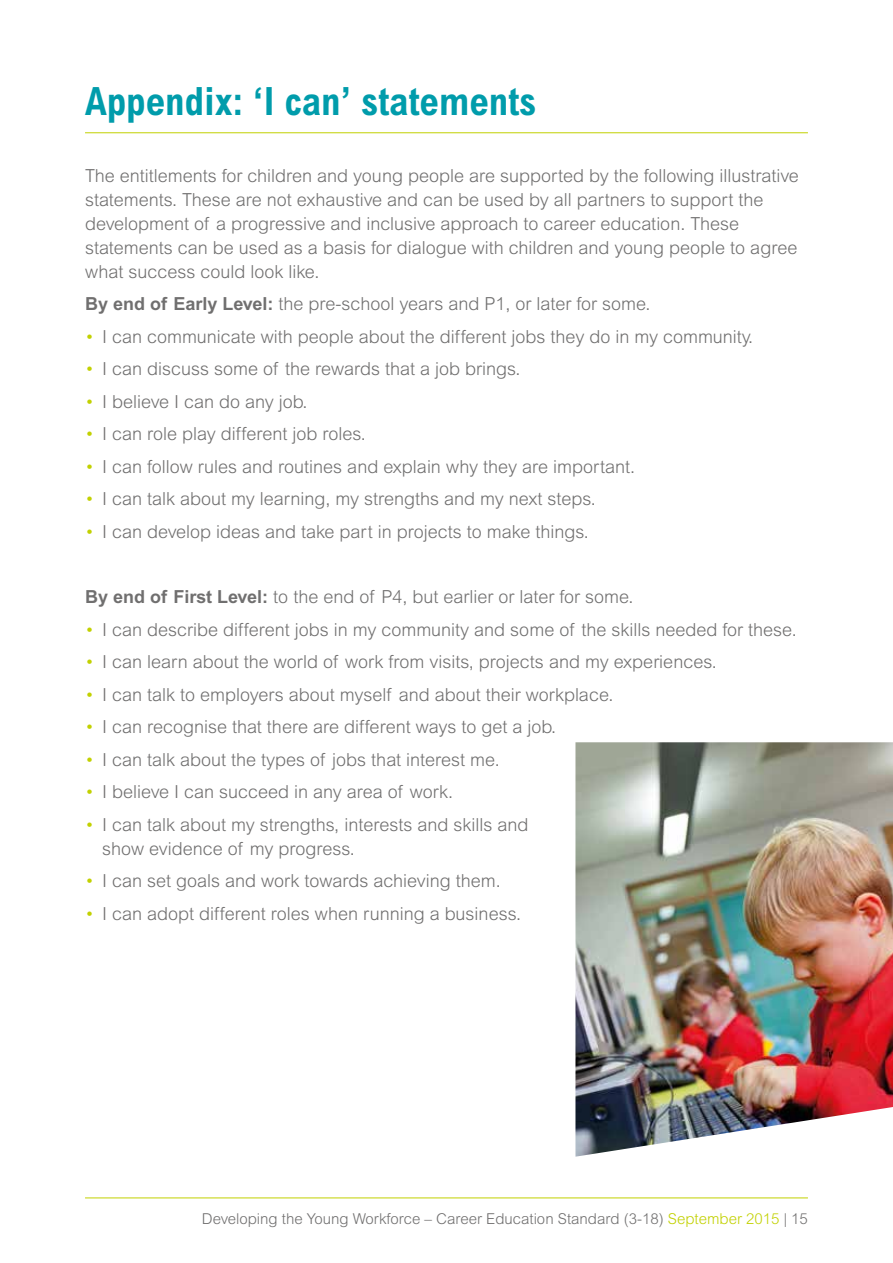
<style>
.page{position:relative;width:893px;height:1263px;background:#fff}
.page>*{position:absolute;margin:0;border:0;box-sizing:border-box;transform-origin:0 0}
.t1{font:700 condensed 39px "Arial";color:#009cab}
.t2{font:300 18px/24px "Arial";color:#706f6f}
.t3{font:300 15px "Arial";color:#706f6f}
.s1{font-weight:700}
.s2{color:#c2d100}
</style>
<div class="page">
<hr style="left:85px;top:1197px;width:723px;height:1px;background:#c2d100">
<hr style="left:85px;top:132px;width:723px;height:1px;background:#c2d100">
<img style="left:575px;top:742px;width:318px;height:415px">
<h1 class="t1" style="left:85px;top:79px;width:453px">Appendix: ‘I can’ statements</h1>
<p class="t2" style="left:85px;top:164px;width:715px">The entitlements for children and young people are supported by the following illustrative statements. These are not exhaustive and can be used by all partners to support the development of a progressive and inclusive approach to career education. These statements can be used as a basis for dialogue with children and young people to agree what success could look like.</p>
<p class="t2" style="left:85px;top:292px;width:567px"><span class="s1">By end of Early Level:</span> the pre-school years and P1, or later for some.</p>
<p class="t2" style="left:85px;top:325px;width:670px"><span class="s2">•</span> I can communicate with people about the different jobs they do in my community.</p>
<p class="t2" style="left:85px;top:357px;width:437px"><span class="s2">•</span> I can discuss some of the rewards that a job brings.</p>
<p class="t2" style="left:85px;top:390px;width:224px"><span class="s2">•</span> I believe I can do any job.</p>
<p class="t2" style="left:85px;top:422px;width:282px"><span class="s2">•</span> I can role play different job roles.</p>
<p class="t2" style="left:85px;top:455px;width:552px"><span class="s2">•</span> I can follow rules and routines and explain why they are important.</p>
<p class="t2" style="left:85px;top:487px;width:512px"><span class="s2">•</span> I can talk about my learning, my strengths and my next steps.</p>
<p class="t2" style="left:85px;top:520px;width:505px"><span class="s2">•</span> I can develop ideas and take part in projects to make things.</p>
<p class="t2" style="left:85px;top:585px;width:550px"><span class="s1">By end of First Level:</span> to the end of P4, but earlier or later for some.</p>
<p class="t2" style="left:85px;top:617px;width:713px"><span class="s2">•</span> I can describe different jobs in my community and some of the skills needed for these.</p>
<p class="t2" style="left:85px;top:650px;width:633px"><span class="s2">•</span> I can learn about the world of work from visits, projects and my experiences.</p>
<p class="t2" style="left:85px;top:682px;width:530px"><span class="s2">•</span> I can talk to employers about myself and about their workplace.</p>
<p class="t2" style="left:85px;top:715px;width:472px"><span class="s2">•</span> I can recognise that there are different ways to get a job.</p>
<p class="t2" style="left:85px;top:747px;width:416px"><span class="s2">•</span> I can talk about the types of jobs that interest me.</p>
<p class="t2" style="left:85px;top:780px;width:370px"><span class="s2">•</span> I believe I can succeed in any area of work.</p>
<p class="t2" style="left:102px;top:812px;width:428px;text-indent:-17px"><span class="s2">•</span> I can talk about my strengths, interests and skills and show evidence of my progress.</p>
<p class="t2" style="left:85px;top:869px;width:417px"><span class="s2">•</span> I can set goals and work towards achieving them.</p>
<p class="t2" style="left:85px;top:901px;width:437px"><span class="s2">•</span> I can adopt different roles when running a business.</p>
<p class="t3" style="left:202px;top:1210px;width:607px">Developing the Young Workforce – Career Education Standard (3-18) <span class="s2">September 2015</span> | 15</p>
</div>
